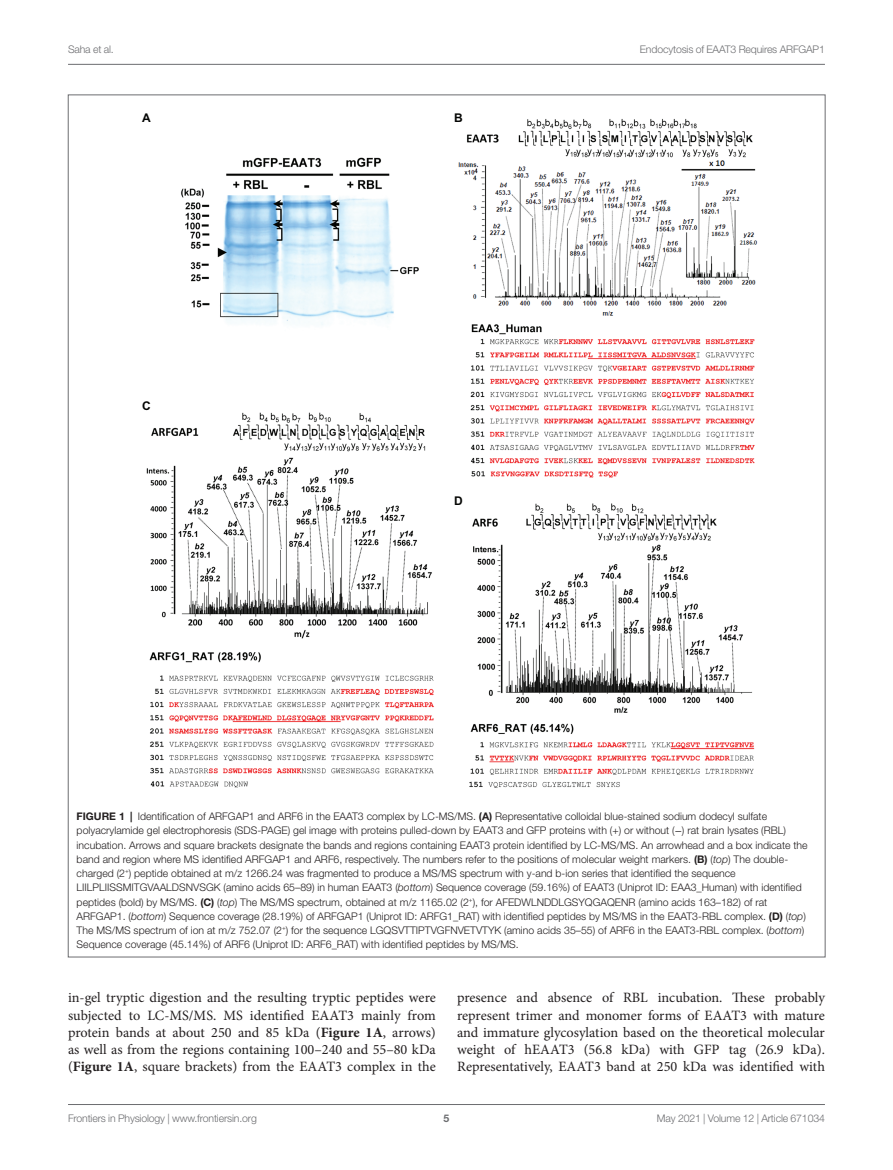
<style>
.page{position:relative;width:893px;height:1170px;background:#fff}
.page>*{position:absolute;margin:0;border:0;box-sizing:border-box;transform-origin:0 0}
.TEXT_FLUSH{font:14.25px/17.2px "Minion Pro";color:#231f20;text-align:justify}
.t1{font:700 12px "Arial";color:#040503}
.FIG_LEG{font:300 10.5px/14.2px "Helvetica Neue LT Std";color:#231f20}
.t2{font:300 10.5px "Helvetica Neue LT Std";letter-spacing:-.015em;color:#6c6d70}
.t3{font:700 10.5px "Helvetica Neue LT Std";color:#6c6d70}
.s1{font-weight:700}
.s2{font-family:"STIX General";font-weight:400}
.s3{font-style:italic}
</style>
<div class="page">
<hr style="left:68px;top:64px;width:757px;height:1px;background:#6c6d70">
<hr style="left:68px;top:1104px;width:757px;height:1px;background:#6c6d70">
<img style="left:146px;top:119px;width:612px;height:669px">
<p class="t2" style="left:68px;top:42px;width:47px">Saha et al.</p>
<p class="t2" style="left:640px;top:42px;width:187px">Endocytosis of EAAT3 Requires ARFGAP1</p>
<p class="t1" style="left:142px;top:109px;width:10px">A</p>
<p class="t1" style="left:142px;top:397px;width:10px">C</p>
<p class="t1" style="left:454px;top:109px;width:10px">B</p>
<p class="t1" style="left:454px;top:492px;width:10px">D</p>
<p class="FIG_LEG" style="left:77px;top:809px;width:732px"><span class="s1">FIGURE 1 |</span> Identification of ARFGAP1 and ARF6 in the EAAT3 complex by LC-MS/MS. <span class="s1">(A)</span> Representative colloidal blue-stained sodium dodecyl sulfate polyacrylamide gel electrophoresis (SDS-PAGE) gel image with proteins pulled-down by EAAT3 and GFP proteins with (+) or without (<span class="s2">−</span>) rat brain lysates (RBL) incubation. Arrows and square brackets designate the bands and regions containing EAAT3 protein identified by LC-MS/MS. An arrowhead and a box indicate the band and region where MS identified ARFGAP1 and ARF6, respectively. The numbers refer to the positions of molecular weight markers. <span class="s1">(B)</span> (<span class="s3">top</span>) The double&shy;charged (2<sup>+</sup>) peptide obtained at m/z 1266.24 was fragmented to produce a MS/MS spectrum with y-and b-ion series that identified the sequence LIILPLIISSMITGVAALDSNVSGK (amino acids 65–89) in human EAAT3 (<span class="s3">bottom</span>) Sequence coverage (59.16%) of EAAT3 (Uniprot ID: EAA3_Human) with identified peptides (bold) by MS/MS. <span class="s1">(C)</span> (<span class="s3">top</span>) The MS/MS spectrum, obtained at m/z 1165.02 (2<sup>+</sup>), for AFEDWLNDDLGSYQGAQENR (amino acids 163–182) of rat ARFGAP1. (<span class="s3">bottom</span>) Sequence coverage (28.19%) of ARFGAP1 (Uniprot ID: ARFG1_RAT) with identified peptides by MS/MS in the EAAT3-RBL complex. <span class="s1">(D)</span> (<span class="s3">top</span>)<br>The MS/MS spectrum of ion at m/z 752.07 (2<sup>+</sup>) for the sequence LGQSVTTIPTVGFNVETVTYK (amino acids 35–55) of ARF6 in the EAAT3-RBL complex. (<span class="s3">bottom</span>)<br>Sequence coverage (45.14%) of ARF6 (Uniprot ID: ARF6_RAT) with identified peptides by MS/MS.</p>
<p class="TEXT_FLUSH" style="left:68px;top:989px;width:369px">in-gel tryptic digestion and the resulting tryptic peptides were subjected to LC-MS/MS. MS identified EAAT3 mainly from protein bands at about 250 and 85 kDa (<span class="s1">Figure 1A</span>, arrows) as well as from the regions containing 100–240 and 55–80 kDa (<span class="s1">Figure 1A</span>, square brackets) from the EAAT3 complex in the</p>
<p class="TEXT_FLUSH" style="left:457px;top:989px;width:369px">presence and absence of RBL incubation. These probably represent trimer and monomer forms of EAAT3 with mature and immature glycosylation based on the theoretical molecular weight of hEAAT3 (56.8 kDa) with GFP tag (26.9 kDa).<br>Representatively, EAAT3 band at 250 kDa was identified with</p>
<p class="t2" style="left:68px;top:1111px;width:190px">Frontiers in Physiology | www.frontiersin.org</p>
<p class="t3" style="left:444px;top:1111px;width:7px">5</p>
<p class="t2" style="left:657px;top:1111px;width:169px">May 2021 | Volume 12 | Article 671034</p>
</div>
